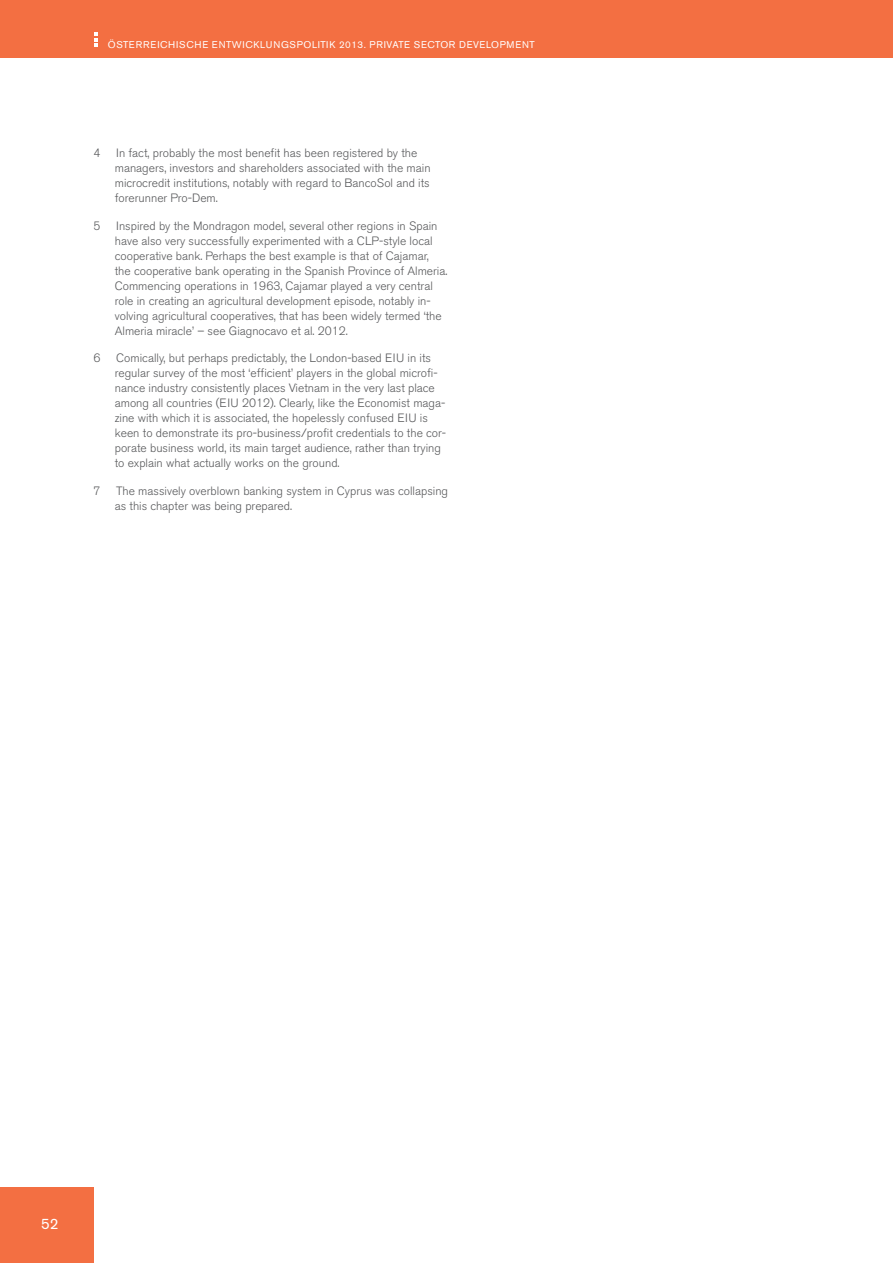
<style>
.page{position:relative;width:893px;height:1263px;background:#fff}
.page>*{position:absolute;margin:0;border:0;box-sizing:border-box;transform-origin:0 0}
.t1{font:15px "Akzidenz Grotesk BE";color:#fff}
.t2{font:300 12px/15px "Akzidenz Grotesk BE";color:#57585a}
.t3{font:9.75px "Akzidenz Grotesk BE";letter-spacing:.07em;color:#fff}
</style>
<div class="page">
<div style="left:0;top:1188px;width:94px;height:75px;background:#f36f42"></div>
<div style="left:0;top:0;width:893px;height:58px;background:#f36f42"></div>
<svg style="left:94px;top:32px;width:3px;height:15px"></svg>
<p class="t3" style="left:108px;top:38px;width:429px">ÖSTERREICHISCHE ENTWICKLUNGSPOLITIK 2013. PRIVATE SECTOR DEVELOPMENT</p>
<p class="t2" style="left:94px;top:145px;width:8px">4</p>
<p class="t2" style="left:115px;top:145px;width:317px">In fact, probably the most benefit has been registered by the managers, investors and shareholders associated with the main microcredit institutions, notably with regard to BancoSol and its forerunner Pro-Dem.</p>
<p class="t2" style="left:94px;top:218px;width:8px">5</p>
<p class="t2" style="left:115px;top:218px;width:334px">Inspired by the Mondragon model, several other regions in Spain have also very successfully experimented with a CLP-style local cooperative bank. Perhaps the best example is that of Cajamar, the cooperative bank operating in the Spanish Province of Almeria.<br>Commencing operations in 1963, Cajamar played a very central role in creating an agricultural development episode, notably in&shy;volving agricultural cooperatives, that has been widely termed ‘the Almeria miracle’ – see Giagnocavo et al. 2012.</p>
<p class="t2" style="left:94px;top:351px;width:8px">6</p>
<p class="t2" style="left:115px;top:351px;width:333px">Comically, but perhaps predictably, the London-based EIU in its regular survey of the most ‘efficient’ players in the global microfi&shy;nance industry consistently places Vietnam in the very last place among all countries (EIU 2012). Clearly, like the Economist maga&shy;zine with which it is associated, the hopelessly confused EIU is keen to demonstrate its pro-business/profit credentials to the cor&shy;porate business world, its main target audience, rather than trying to explain what actually works on the ground.</p>
<p class="t2" style="left:94px;top:484px;width:8px">7</p>
<p class="t2" style="left:115px;top:484px;width:335px">The massively overblown banking system in Cyprus was collapsing as this chapter was being prepared.</p>
<p class="t1" style="left:41px;top:1214px;width:19px">52</p>
</div>
